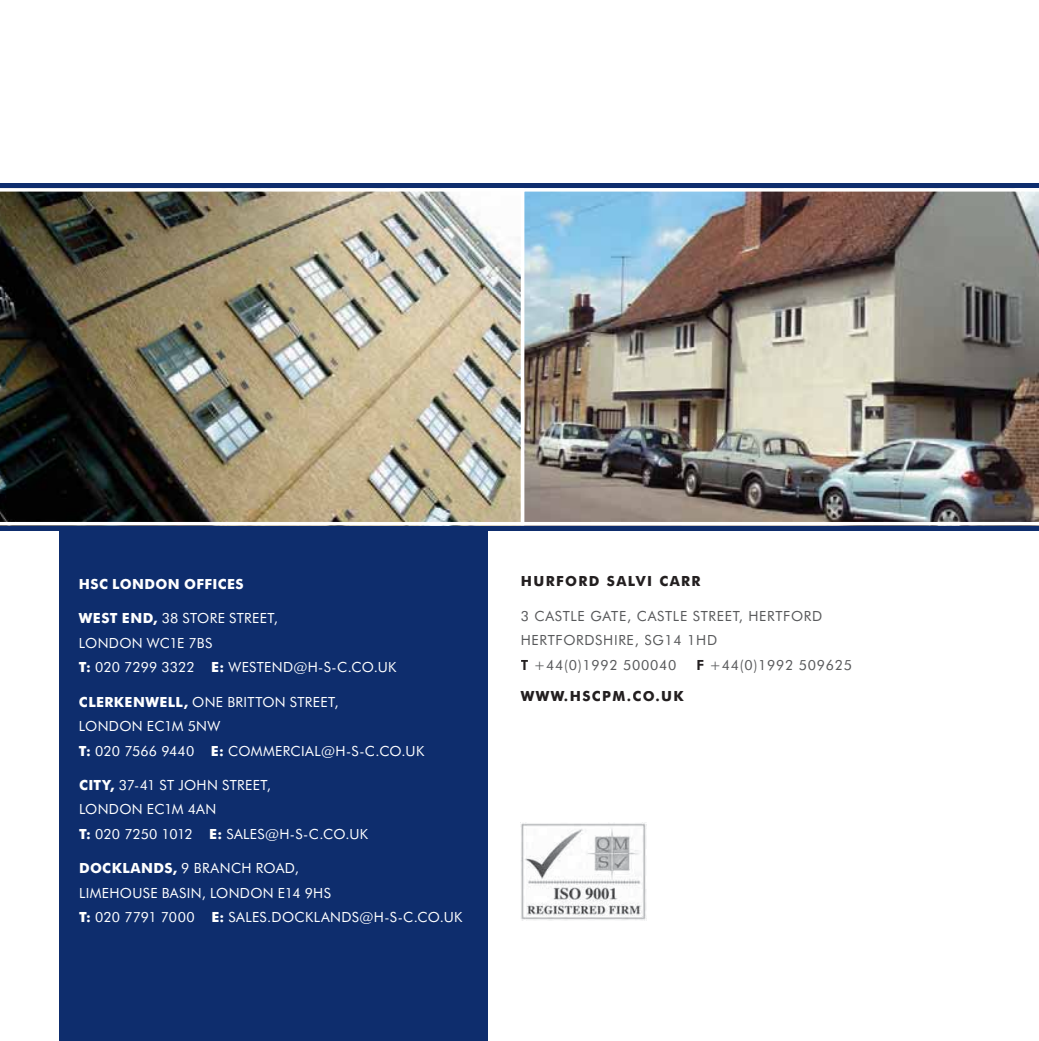
<style>
.page{position:relative;width:1039px;height:1041px;background:#fff}
.page>*{position:absolute;margin:0;border:0;box-sizing:border-box;transform-origin:0 0}
.t1{font:14px/24.5px "Futura BT";letter-spacing:.02em;color:#fff}
.t2{font:14px/24.5px "Futura BT";letter-spacing:.05em;color:#58595b}
.t3{font:700 14px "Futura BT";letter-spacing:.1em;color:#231f20}
.t4{font:700 14px "Futura BT";letter-spacing:.025em;color:#fff}
.s1{font-weight:700}
.s2{font-weight:800;color:#231f20}
</style>
<div class="page">
<div style="left:59px;top:520px;width:428px;height:521px;background:#0e2d6d"></div>
<div style="left:0;top:183px;width:1038px;height:347px;background:#0e2d6d"></div>
<img style="left:524px;top:188px;width:514px;height:337px">
<img style="left:0;top:188px;width:524px;height:337px">
<img style="left:520px;top:822px;width:126px;height:99px">
<p class="t4" style="left:79px;top:578px;width:166px">HSC LONDON OFFICES</p>
<p class="t1" style="left:79px;top:607px;width:319px"><span class="s1">WEST END,</span> 38 STORE STREET,<br>LONDON WC1E 7BS<br><span class="s1">T:</span> 020 7299 3322 <span class="s1">E:</span> WESTEND@H-S-C.CO.UK</p>
<p class="t1" style="left:79px;top:690px;width:347px"><span class="s1">CLERKENWELL,</span> ONE BRITTON STREET,<br>LONDON EC1M 5NW<br><span class="s1">T:</span> 020 7566 9440 <span class="s1">E:</span> COMMERCIAL@H-S-C.CO.UK</p>
<p class="t1" style="left:79px;top:774px;width:290px"><span class="s1">CITY,</span> 37-41 ST JOHN STREET,<br>LONDON EC1M 4AN<br><span class="s1">T:</span> 020 7250 1012 <span class="s1">E:</span> SALES@H-S-C.CO.UK</p>
<p class="t1" style="left:79px;top:857px;width:385px"><span class="s1">DOCKLANDS,</span> 9 BRANCH ROAD,<br>LIMEHOUSE BASIN, LONDON E14 9HS<br><span class="s1">T:</span> 020 7791 7000 <span class="s1">E:</span> SALES.DOCKLANDS@H-S-C.CO.UK</p>
<p class="t3" style="left:520px;top:575px;width:181px">HURFORD SALVI CARR</p>
<p class="t2" style="left:520px;top:605px;width:303px">3 CASTLE GATE, CASTLE STREET, HERTFORD<br>HERTFORDSHIRE, SG14 1HD<br><span class="s2">T</span> +44(0)1992 500040</p>
<p class="t2" style="left:696px;top:654px;width:157px"><span class="s2">F</span> +44(0)1992 509625</p>
<p class="t3" style="left:520px;top:690px;width:164px">WWW.HSCPM.CO.UK</p>
</div>
